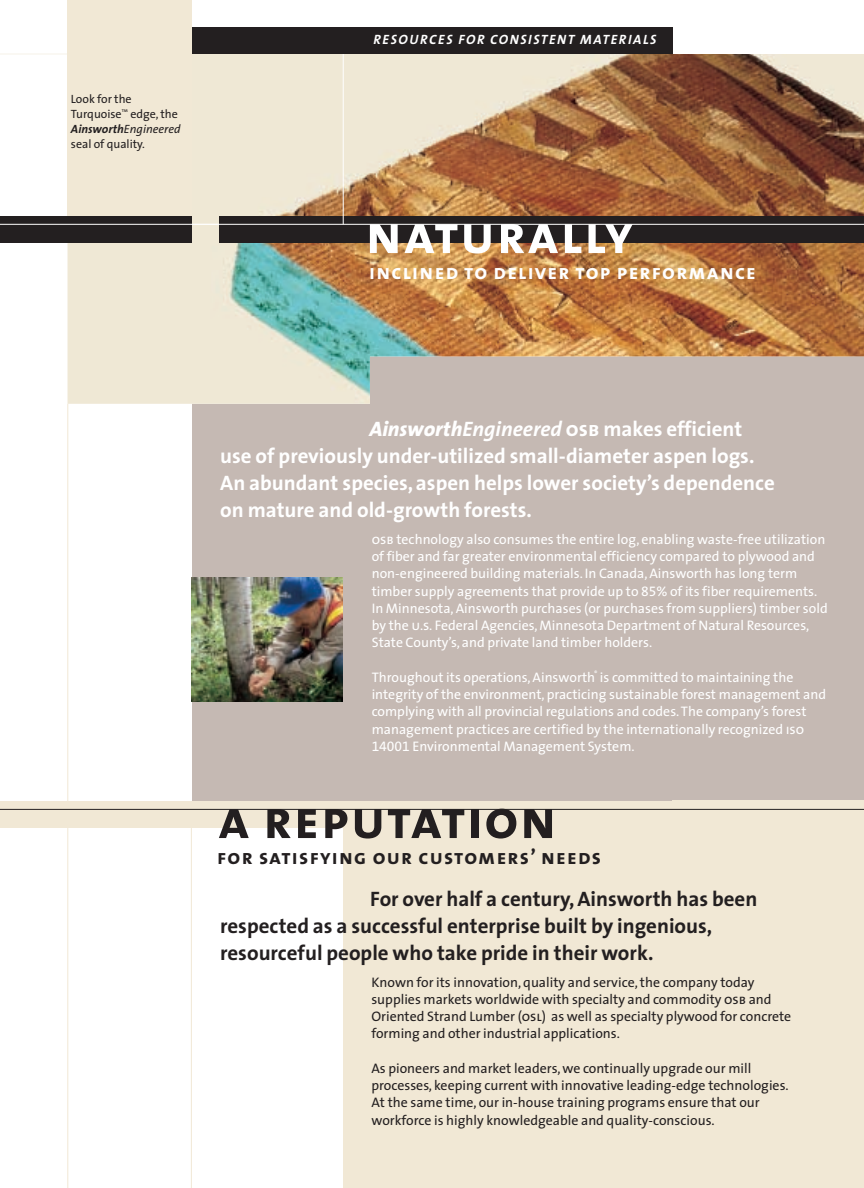
<style>
.page{position:relative;width:864px;height:1188px;background:#fff}
.page>*{position:absolute;margin:0;border:0;box-sizing:border-box;transform-origin:0 0}
.t1{font:55.5px "The Sans Bold Caps";letter-spacing:.03em;color:#231f20}
.t2{font:55.5px "The Sans Bold Caps";letter-spacing:.03em;color:#fff}
.t3{font:700 21px/27px "The Sans";color:#fff}
.t4{font:700 21px/27px "The Sans";color:#231f20}
.t5{font:21px "The Sans Bold Caps";letter-spacing:.06em;color:#fff}
.t6{font:21px "The Sans Bold Caps";letter-spacing:.06em;color:#231f20}
.t7{font:13.8px/17.2px "The Sans";color:#fff}
.t8{font:13.8px/17.2px "The Sans";color:#231f20}
.t9{font:italic 700 13.5px "The Sans";letter-spacing:.12em;color:#fff}
.t10{font:12px/15px "The Sans";color:#231f20}
.t11{font:6px "The Sans Caps";color:#fff}
.t12{font:5.25px "The Sans Caps";color:#231f20}
.s1{font-weight:700;font-style:italic}
.s2{font-style:italic}
.s3{font-weight:800;font-style:italic}
.s4{font-family:"The Sans Bold Caps";font-weight:400}
.s5{font-family:"The Sans Caps"}
.s6{font-family:"The Sans Expert"}
</style>
<div class="page">
<div style="left:343px;top:801px;width:521px;height:387px;background:#f1e8d5"></div>
<div style="left:192px;top:341px;width:672px;height:460px;background:#c5b9b3"></div>
<img style="left:68px;top:54px;width:796px;height:350px">
<hr style="left:0;top:54px;width:68px;height:1px;background:#f7f3e9">
<img style="left:192px;top:578px;width:151px;height:124px">
<div style="left:219px;top:216px;width:645px;height:27px;background:#231f20"></div>
<div style="left:68px;top:0;width:124px;height:216px;background:#f1e8d5"></div>
<div style="left:0;top:216px;width:192px;height:27px;background:#231f20"></div>
<hr style="left:0;top:224px;width:864px;height:1px;background:#fff">
<hr style="left:343px;top:0;width:1px;height:224px;background:#fff">
<hr style="left:191px;top:828px;width:1px;height:360px;background:#f1e8d5">
<hr style="left:68px;top:404px;width:1px;height:784px;background:#f1e8d5">
<div style="left:0;top:801px;width:645px;height:27px;background:#f1e8d5"></div>
<hr style="left:0;top:809px;width:864px;height:1px;background:#231f20">
<div style="left:192px;top:27px;width:480px;height:27px;background:#231f20"></div>
<p class="t10" style="left:71px;top:92px;width:62px">Look for the<br>Turquoise</p>
<p class="t10" style="left:71px;top:107px;width:111px;text-indent:59px">edge, the<br><span class="s1">Ainsworth</span><span class="s2">Engineered </span>seal of quality.</p>
<p class="t12" style="left:122px;top:109px;width:8px">tm</p>
<p class="t9" style="left:373px;top:34px;width:285px">RESOURCES FOR CONSISTENT MATERIALS</p>
<h1 class="t2" style="left:366px;top:216px;width:269px">naturally</h1>
<h2 class="t5" style="left:369px;top:265px;width:388px">inclined to deliver top performance</h2>
<h2 class="t3" style="left:220px;top:417px;width:556px;text-indent:149px"><span class="s3">Ainsworth</span><span class="s2">Engineered</span> <span class="s4">osb</span> makes efficient use of previously under-utilized small-diameter aspen logs.<br>An abundant species, aspen helps lower society’s dependence on mature and old-growth forests.</h2>
<p class="t7" style="left:372px;top:532px;width:458px"><span class="s5">osb</span> technology also consumes the entire log, enabling waste-free utilization of fiber and far greater environmental efficiency compared to plywood and non-engineered building materials. In Canada, Ainsworth has long term timber supply agreements that provide up to <span class="s6">85</span>% of its fiber requirements.<br>In Minnesota, Ainsworth purchases (or purchases from suppliers) timber sold by the <span class="s5">u.s.</span> Federal Agencies, Minnesota Department of Natural Resources, State County’s, and private land timber holders.</p>
<p class="t7" style="left:372px;top:670px;width:423px">Throughout its operations, Ainsworth is committed to maintaining the</p>
<p class="t11" style="left:594px;top:671px;width:5px">®</p>
<p class="t7" style="left:372px;top:687px;width:456px">integrity of the environment, practicing sustainable forest management and complying with all provincial regulations and codes.The company’s forest management practices are certified by the internationally recognized <span class="s5">iso </span><span class="s6">14001</span> Environmental Management System.</p>
<h1 class="t1" style="left:218px;top:801px;width:340px">a reputation</h1>
<h2 class="t6" style="left:217px;top:850px;width:385px">for satisfying our customers’ needs</h2>
<h2 class="t4" style="left:220px;top:888px;width:539px;text-indent:150px">For over half a century, Ainsworth has been respected as a successful enterprise built by ingenious, resourceful people who take pride in their work.</h2>
<p class="t8" style="left:371px;top:975px;width:421px">Known for its innovation, quality and service, the company today supplies markets worldwide with specialty and commodity <span class="s5">osb</span> and Oriented Strand Lumber <span class="s5">(osl)</span> as well as specialty plywood for concrete forming and other industrial applications.</p>
<p class="t8" style="left:371px;top:1061px;width:419px">As pioneers and market leaders, we continually upgrade our mill processes, keeping current with innovative leading-edge technologies.<br>At the same time, our in-house training programs ensure that our workforce is highly knowledgeable and quality-conscious.</p>
</div>
